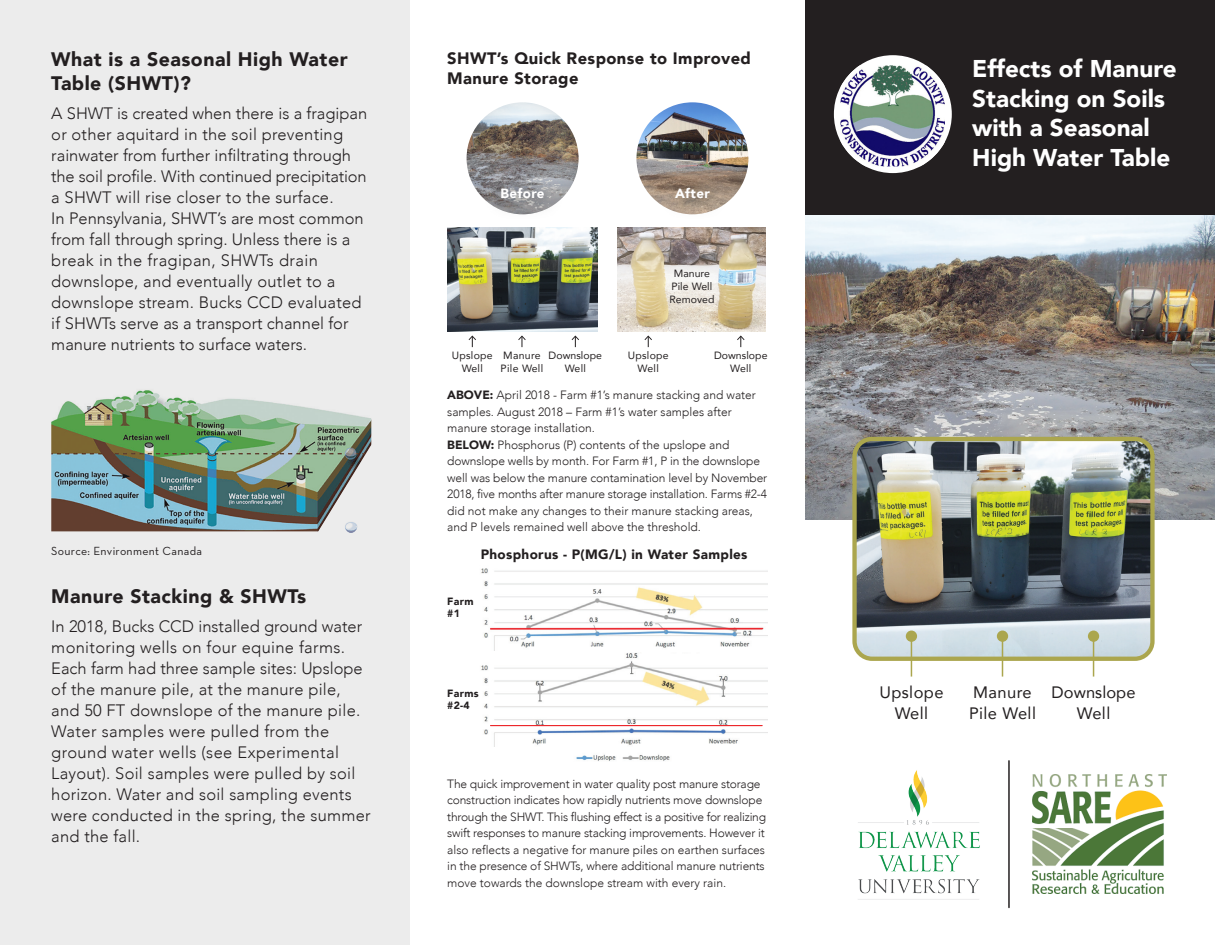
<style>
.page{position:relative;width:1215px;height:945px;background:#fff}
.page>*{position:absolute;margin:0;border:0;box-sizing:border-box;transform-origin:0 0}
.t1{font:900 24.15px/29.4px "Avenir";color:#fff}
.t2{font:900 19.5px/24px "Avenir";letter-spacing:.025em;color:#231f20}
.t3{font:300 16.5px/21px "Avenir";letter-spacing:.015em;color:#231f20}
.t4{font:900 16.5px/19.5px "Avenir";letter-spacing:.025em;color:#231f20}
.t5{font:16.5px/21px "Avenir";letter-spacing:.025em;color:#231f20;text-align:center}
.t6{font:16.5px/21px "Avenir";letter-spacing:.005em;color:#231f20;text-align:center}
.t7{font:900 13.5px "Avenir";letter-spacing:.025em;color:#231f20}
.t8{font:900 13.35px "Avenir";letter-spacing:.025em;color:#fff}
.t9{font:300 12px/16.5px "Avenir";letter-spacing:-.01em;color:#231f20}
.t10{font:12px "Neutra Text";letter-spacing:.025em;color:#231f20}
.t11{font:10.5px/12.9px "Avenir";letter-spacing:.005em;color:#231f20;text-align:center}
.t12{font:10.5px/12.9px "Avenir";letter-spacing:.025em;color:#231f20;text-align:center}
.t13{font:900 10.5px/12px "Avenir";letter-spacing:.025em;color:#231f20}
.s1{font-weight:900}
</style>
<div class="page">
<div style="left:0;top:0;width:410px;height:945px;background:#ececec"></div>
<img style="left:806px;top:215px;width:409px;height:305px">
<div style="left:806px;top:0;width:409px;height:215px;background:#231f20"></div>
<img style="left:858px;top:770px;width:122px;height:130px">
<img style="left:1033px;top:775px;width:134px;height:118px">
<hr style="left:1008px;top:761px;width:2px;height:146px;background:#231f20">
<div style="left:834px;top:55px;width:118px;height:118px;background:#fff;border-radius:50%"></div>
<img style="left:840px;top:65px;width:105px;height:101px">
<img style="left:855px;top:439px;width:297px;height:217px">
<div style="left:852px;top:437px;width:303px;height:224px;border:4px solid #aba64e;border-radius:18px"></div>
<hr style="left:911px;top:636px;width:1px;height:41px;background:#aba64e">
<div style="left:906px;top:631px;width:11px;height:11px;background:#aba64e;border-radius:50%"></div>
<hr style="left:1002px;top:636px;width:1px;height:41px;background:#aba64e">
<div style="left:997px;top:631px;width:11px;height:11px;background:#aba64e;border-radius:50%"></div>
<hr style="left:1093px;top:636px;width:1px;height:41px;background:#aba64e">
<div style="left:1088px;top:631px;width:11px;height:11px;background:#aba64e;border-radius:50%"></div>
<svg style="left:467px;top:102px;width:112px;height:112px;background:#8c847d"></svg>
<img style="left:636px;top:102px;width:112px;height:112px;border-radius:56px">
<img style="left:447px;top:228px;width:151px;height:104px">
<img style="left:617px;top:228px;width:149px;height:104px">
<img style="left:471px;top:164px;width:106px;height:68px">
<img style="left:641px;top:164px;width:106px;height:68px">
<svg style="left:469px;top:336px;width:7px;height:11px"></svg>
<svg style="left:518px;top:336px;width:8px;height:11px"></svg>
<svg style="left:572px;top:336px;width:7px;height:11px"></svg>
<svg style="left:645px;top:336px;width:7px;height:11px"></svg>
<svg style="left:737px;top:336px;width:8px;height:11px"></svg>
<img style="left:51px;top:390px;width:320px;height:141px">
<svg style="left:345px;top:521px;width:12px;height:12px"></svg>
<img style="left:481px;top:568px;width:287px;height:178px">
<img style="left:576px;top:754px;width:94px;height:7px">
<hr style="left:491px;top:628px;width:271px;height:1px;background:#ec2227">
<hr style="left:491px;top:725px;width:271px;height:1px;background:#ec2227">
<h2 class="t2" style="left:51px;top:47px;width:298px">What is a Seasonal High Water<br>Table (SHWT)?</h2>
<p class="t3" style="left:51px;top:103px;width:318px">A SHWT is created when there is a fragipan or other aquitard in the soil preventing rainwater from further infiltrating through the soil profile. With continued precipitation a SHWT will rise closer to the surface.<br>In Pennsylvania, SHWT’s are most common from fall through spring. Unless there is a break in the fragipan, SHWTs drain downslope, and eventually outlet to a downslope stream. Bucks CCD evaluated if SHWTs serve as a transport channel for manure nutrients to surface waters.</p>
<h3 class="t4" style="left:447px;top:48px;width:305px">SHWT’s Quick Response to Improved<br>Manure Storage</h3>
<p class="t8" style="left:501px;top:182px;width:45px">Before</p>
<p class="t8" style="left:675px;top:182px;width:36px">After</p>
<p class="t11" style="left:669px;top:267px;width:47px">Manure<br>Pile Well<br>Removed</p>
<p class="t12" style="left:452px;top:349px;width:42px">Upslope<br>Well</p>
<p class="t12" style="left:501px;top:349px;width:44px;text-align:left">Manure<br>Pile Well</p>
<p class="t11" style="left:549px;top:349px;width:55px">Downslope<br>Well</p>
<p class="t12" style="left:628px;top:349px;width:42px">Upslope<br>Well</p>
<p class="t11" style="left:714px;top:349px;width:55px">Downslope<br>Well</p>
<p class="t9" style="left:447px;top:387px;width:321px"><span class="s1">ABOVE:</span> April 2018 - Farm #1’s manure stacking and water samples. August 2018 – Farm #1’s water samples after manure storage installation.<br><span class="s1">BELOW:</span> Phosphorus (P) contents of the upslope and downslope wells by month. For Farm #1, P in the downslope well was below the manure contamination level by November 2018, five months after manure storage installation. Farms #2-4 did not make any changes to their manure stacking areas, and P levels remained well above the threshold.</p>
<p class="t10" style="left:51px;top:544px;width:152px">Source: Environment Canada</p>
<p class="t7" style="left:481px;top:542px;width:268px">Phosphorus - P(MG/L) in Water Samples</p>
<p class="t13" style="left:447px;top:595px;width:28px">Farm #1</p>
<h2 class="t2" style="left:51px;top:584px;width:256px">Manure Stacking &amp; SHWTs</h2>
<p class="t3" style="left:51px;top:615px;width:321px">In 2018, Bucks CCD installed ground water monitoring wells on four equine farms.<br>Each farm had three sample sites: Upslope of the manure pile, at the manure pile, and 50 FT downslope of the manure pile.<br>Water samples were pulled from the ground water wells (see Experimental Layout). Soil samples were pulled by soil horizon. Water and soil sampling events were conducted in the spring, the summer and the fall.</p>
<p class="t13" style="left:447px;top:687px;width:33px">Farms #2-4</p>
<p class="t9" style="left:447px;top:775px;width:320px">The quick improvement in water quality post manure storage construction indicates how rapidly nutrients move downslope through the SHWT. This flushing effect is a positive for realizing swift responses to manure stacking improvements. However it also reflects a negative for manure piles on earthen surfaces in the presence of SHWTs, where additional manure nutrients move towards the downslope stream with every rain.</p>
<h1 class="t1" style="left:972px;top:54px;width:206px">Effects of Manure<br>Stacking on Soils with a Seasonal<br>High Water Table</h1>
<h3 class="t5" style="left:879px;top:682px;width:66px">Upslope<br>Well</h3>
<h3 class="t5" style="left:969px;top:682px;width:68px;text-align:left">Manure<br>Pile Well</h3>
<h3 class="t6" style="left:1052px;top:682px;width:86px">Downslope<br>Well</h3>
</div>
